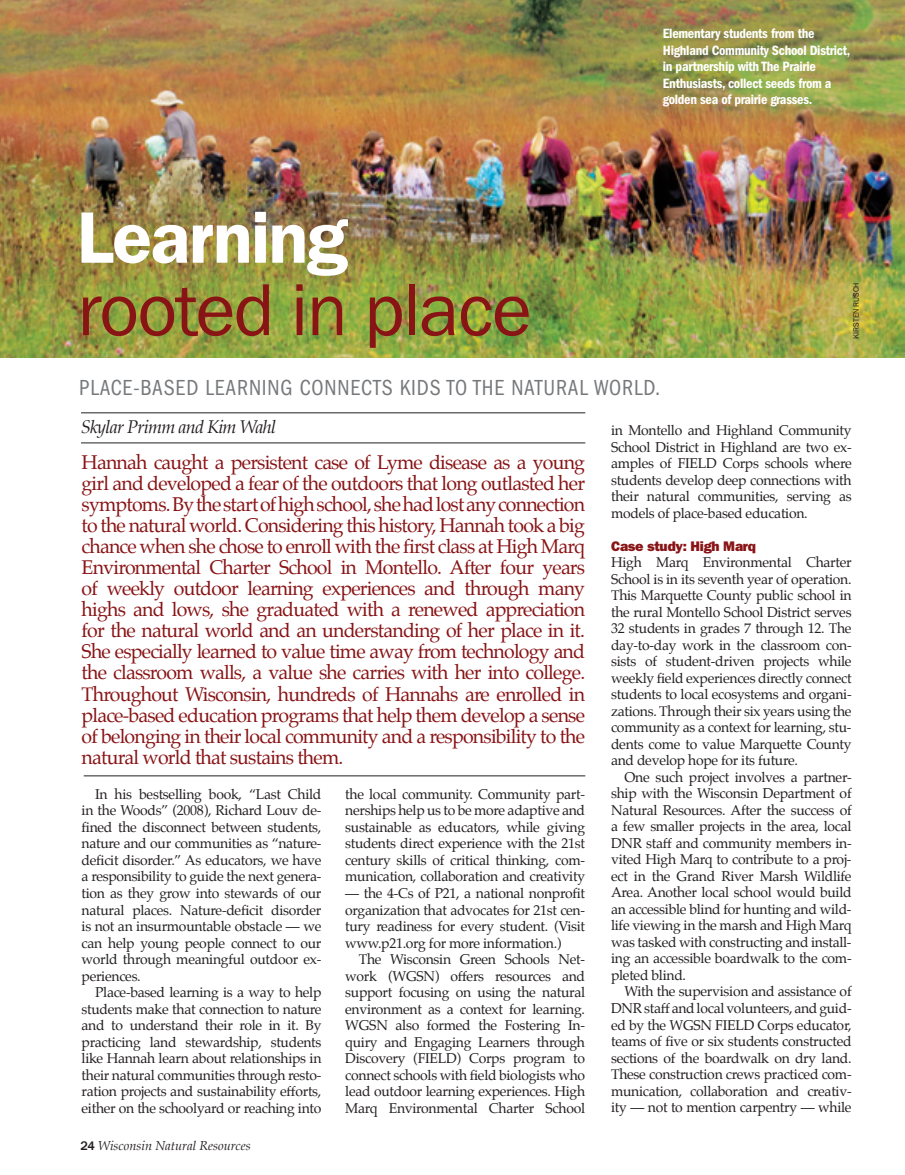
<style>
.page{position:relative;width:905px;height:1175px;background:#fff}
.page>*{position:absolute;margin:0;border:0;box-sizing:border-box;transform-origin:0 0}
.t1{font:76.2px "Franklin Gothic";color:#891416}
.t2{font:600 73.2px "Franklin Gothic";letter-spacing:-.02em;color:#fff}
.t3{font:condensed 22.65px "Franklin Gothic";letter-spacing:.04em;color:#76787b;scale:.95 1}
.t4{font:19.5px/21px "Palatino";letter-spacing:-.04em;color:#891416;text-align:justify}
.t5{font:italic 18px "Palatino";letter-spacing:-.04em;color:#231f20}
.t6{font:13.95px/16.5px "Palatino";letter-spacing:-.02em;color:#231f20;text-align:justify}
.t7{font:600 condensed 13.95px/16.5px "Franklin Gothic";letter-spacing:-.02em;color:#fff}
.t8{font:800 13.95px "Franklin Gothic";letter-spacing:-.02em;color:#891416}
.t9{font:italic 12.75px "Palatino";color:#231f20}
.t10{font:8.1px "Franklin Gothic";color:#231f20}
.s1{font-family:"Franklin Gothic";font-weight:500;font-style:normal}
</style>
<div class="page">
<img style="left:0;top:0;width:904px;height:357px">
<hr style="left:81px;top:442px;width:504px;height:1px;background:#231f20">
<hr style="left:81px;top:412px;width:504px;height:1px;background:#231f20">
<hr style="left:84px;top:775px;width:501px;height:1px;background:#231f20">
<p class="t7" style="left:663px;top:25px;width:189px">Elementary students from the<br>Highland Community School District, in partnership with The Prairie<br>Enthusiasts, collect seeds from a golden sea of prairie grasses.</p>
<h2 class="t2" style="left:77px;top:194px;width:272px">Learning</h2>
<h1 class="t1" style="left:77px;top:262px;width:456px">rooted in place</h1>
<h3 class="t3" style="left:79px;top:374px;width:613px">PLACE-BASED LEARNING CONNECTS KIDS TO THE NATURAL WORLD.</h3>
<p class="t5" style="left:81px;top:412px;width:197px">Skylar Primm and Kim Wahl</p>
<p class="t4" style="left:82px;top:452px;width:505px">Hannah caught a persistent case of Lyme disease as a young girl and developed a fear of the outdoors that long outlasted her symptoms. By the start of high school, she had lost any connection to the natural world. Considering this history, Hannah took a big chance when she chose to enroll with the first class at High Marq Environmental Charter School in Montello. After four years of weekly outdoor learning experiences and through many highs and lows, she graduated with a renewed appreciation for the natural world and an understanding of her place in it.<br>She especially learned to value time away from technology and the classroom walls, a value she carries with her into college.<br>Throughout Wisconsin, hundreds of Hannahs are enrolled in place-based education programs that help them develop a sense of belonging in their local community and a responsibility to the natural world that sustains them.</p>
<p class="t6" style="left:345px;top:786px;width:241px">the local community. Community part&shy;nerships help us to be more adaptive and sustainable as educators, while giving students direct experience with the 21st century skills of critical thinking, com&shy;munication, collaboration and creativity</p>
<p class="t6" style="left:345px;top:885px;width:241px">— the 4-Cs of P21, a national nonprofit organization that advocates for 21st cen&shy;tury readiness for every student. (Visit www.p21.org for more information.)</p>
<p class="t6" style="left:345px;top:951px;width:241px;text-indent:14px">The Wisconsin Green Schools Net&shy;work (WGSN) offers resources and support focusing on using the natural environment as a context for learning.<br>WGSN also formed the Fostering In&shy;quiry and Engaging Learners through Discovery (FIELD) Corps program to connect schools with field biologists who lead outdoor learning experiences. High Marq Environmental Charter School</p>
<p class="t10" style="left:851px;top:339px;width:58px;rotate:-90deg">KIRSTEN RUSCH</p>
<p class="t6" style="left:611px;top:422px;width:242px">in Montello and Highland Community School District in Highland are two ex&shy;amples of FIELD Corps schools where students develop deep connections with their natural communities, serving as models of place-based education.</p>
<p class="t8" style="left:611px;top:538px;width:146px">Case study: High Marq</p>
<p class="t6" style="left:611px;top:554px;width:242px">High Marq Environmental Charter School is in its seventh year of operation.<br>This Marquette County public school in the rural Montello School District serves 32 students in grades 7 through 12. The day-to-day work in the classroom con&shy;sists of student-driven projects while weekly field experiences directly connect students to local ecosystems and organi&shy;zations. Through their six years using the community as a context for learning, stu&shy;dents come to value Marquette County and develop hope for its future.</p>
<p class="t6" style="left:611px;top:768px;width:242px;text-indent:14px">One such project involves a partner&shy;ship with the Wisconsin Department of Natural Resources. After the success of a few smaller projects in the area, local DNR staff and community members in&shy;vited High Marq to contribute to a proj&shy;ect in the Grand River Marsh Wildlife Area. Another local school would build an accessible blind for hunting and wild&shy;life viewing in the marsh and High Marq was tasked with constructing and install&shy;ing an accessible boardwalk to the com&shy;pleted blind.</p>
<p class="t6" style="left:611px;top:983px;width:242px;text-indent:14px">With the supervision and assistance of DNR staff and local volunteers, and guid&shy;ed by the WGSN FIELD Corps educator, teams of five or six students constructed sections of the boardwalk on dry land.<br>These construction crews practiced com&shy;munication, collaboration and creativ&shy;ity — not to mention carpentry — while</p>
<p class="t6" style="left:82px;top:786px;width:241px;text-indent:14px">In his bestselling book, “Last Child in the Woods” (2008), Richard Louv de&shy;fined the disconnect between students, nature and our communities as “nature&shy;deficit disorder.” As educators, we have a responsibility to guide the next genera&shy;tion as they grow into stewards of our natural places. Nature-deficit disorder is not an insurmountable obstacle — we can help young people connect to our world through meaningful outdoor ex&shy;periences.</p>
<p class="t6" style="left:82px;top:984px;width:241px;text-indent:14px">Place-based learning is a way to help students make that connection to nature and to understand their role in it. By practicing land stewardship, students like Hannah learn about relationships in their natural communities through resto&shy;ration projects and sustainability efforts, either on the schoolyard or reaching into</p>
<p class="t9" style="left:80px;top:1134px;width:172px"><span class="s1">24</span> Wisconsin Natural Resources</p>
</div>
